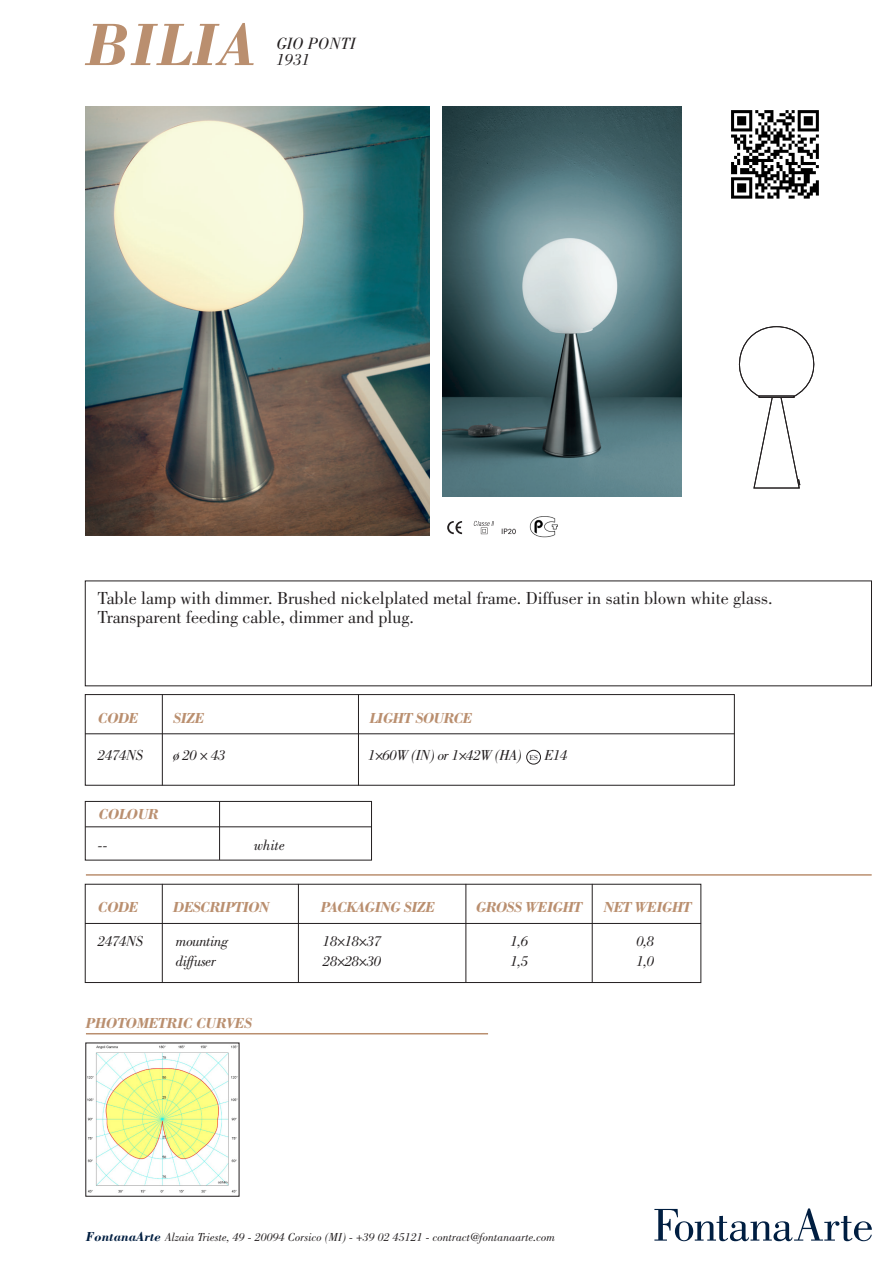
<style>
.page{position:relative;width:893px;height:1263px;background:#fff}
.page>*{position:absolute;margin:0;border:0;box-sizing:border-box;transform-origin:0 0}
.t1{font:italic 700 61.65px "Bodoni Std";color:#ba8f6f}
.t2{font:18px "Bodoni Std";color:#231f20}
.t3{font:italic 16.8px "Bodoni Std";color:#231f20}
.t4{font:italic 15px "Bodoni Std";letter-spacing:-.03em;color:#231f20}
.t5{font:italic 700 15px "Bodoni Std";letter-spacing:-.06em;color:#ba8f6f}
.t6{font:italic 700 15px "Bodoni Std";letter-spacing:-.04em;color:#ba8f6f}
.t7{font:italic 12px "Bodoni Std";color:#231f20}
.t8{font:7.5px "Bodoni Std";color:#231f20}
.s1{font-weight:700;font-size:13.5px;color:#001e41}
</style>
<div class="page">
<div style="left:85px;top:694px;width:650px;height:91px;border:1px solid #231f20"></div>
<img style="left:85px;top:106px;width:344px;height:429px">
<svg style="left:447px;top:521px;width:15px;height:13px"></svg>
<svg style="left:473px;top:521px;width:21px;height:13px"></svg>
<svg style="left:502px;top:529px;width:14px;height:5px"></svg>
<hr style="left:162px;top:694px;width:1px;height:91px;background:#231f20">
<hr style="left:358px;top:694px;width:1px;height:91px;background:#231f20">
<hr style="left:85px;top:733px;width:650px;height:1px;background:#231f20">
<svg style="left:654px;top:1208px;width:218px;height:33px"></svg>
<div style="left:85px;top:801px;width:287px;height:59px;border:1px solid #231f20"></div>
<hr style="left:219px;top:801px;width:1px;height:59px;background:#231f20">
<hr style="left:85px;top:826px;width:287px;height:1px;background:#231f20">
<img style="left:731px;top:110px;width:88px;height:89px">
<img style="left:442px;top:106px;width:240px;height:391px">
<img style="left:529px;top:516px;width:29px;height:21px">
<svg style="left:738px;top:326px;width:77px;height:162px"></svg>
<div style="left:759px;top:396px;width:35px;height:2px;border:1px solid #231f20"></div>
<hr style="left:86px;top:1033px;width:402px;height:1px;background:#ba8f6f">
<img style="left:87px;top:1045px;width:150px;height:148px">
<div style="left:526px;top:750px;width:15px;height:14px;border:1px solid #231f20;border-radius:50%"></div>
<div style="left:85px;top:884px;width:616px;height:99px;border:1px solid #231f20"></div>
<hr style="left:162px;top:884px;width:1px;height:99px;background:#231f20">
<hr style="left:298px;top:884px;width:1px;height:99px;background:#231f20">
<hr style="left:466px;top:884px;width:1px;height:99px;background:#231f20">
<hr style="left:592px;top:884px;width:1px;height:99px;background:#231f20">
<hr style="left:85px;top:923px;width:616px;height:1px;background:#231f20">
<hr style="left:86px;top:874px;width:786px;height:2px;background:#ba8f6f">
<p class="t1" style="left:85px;top:7px;width:173px">BILIA</p>
<p class="t3" style="left:277px;top:34px;width:81px">GIO PONTI</p>
<p class="t3" style="left:277px;top:50px;width:35px">1931</p>
<p class="t2" style="left:98px;top:588px;width:676px">Table lamp with dimmer. Brushed nickelplated metal frame. Diffuser in satin blown white glass.</p>
<p class="t2" style="left:98px;top:607px;width:318px">Transparent feeding cable, dimmer and plug.</p>
<p class="t5" style="left:98px;top:708px;width:42px">CODE</p>
<p class="t5" style="left:173px;top:708px;width:33px">SIZE</p>
<p class="t5" style="left:369px;top:708px;width:105px">LIGHT SOURCE</p>
<p class="t4" style="left:98px;top:747px;width:47px">2474NS</p>
<p class="t4" style="left:173px;top:747px;width:54px">ø 20 × 43</p>
<p class="t4" style="left:368px;top:747px;width:155px">1×60W (IN) or 1×42W (HA)</p>
<p class="t4" style="left:545px;top:747px;width:25px">E14</p>
<p class="t8" style="left:530px;top:753px;width:10px">ES</p>
<p class="t5" style="left:98px;top:805px;width:62px">COLOUR</p>
<p class="t4" style="left:98px;top:836px;width:11px">--</p>
<p class="t4" style="left:254px;top:836px;width:32px">white</p>
<p class="t5" style="left:98px;top:898px;width:42px">CODE</p>
<p class="t5" style="left:173px;top:898px;width:98px">DESCRIPTION</p>
<p class="t5" style="left:320px;top:898px;width:116px">PACKAGING SIZE</p>
<p class="t5" style="left:476px;top:898px;width:108px">GROSS WEIGHT</p>
<p class="t5" style="left:603px;top:898px;width:90px">NET WEIGHT</p>
<p class="t4" style="left:98px;top:933px;width:47px">2474NS</p>
<p class="t4" style="left:176px;top:933px;width:54px">mounting</p>
<p class="t4" style="left:323px;top:933px;width:60px">18×18×37</p>
<p class="t4" style="left:510px;top:933px;width:19px">1,6</p>
<p class="t4" style="left:636px;top:933px;width:19px">0,8</p>
<p class="t4" style="left:176px;top:953px;width:42px">diffuser</p>
<p class="t4" style="left:323px;top:953px;width:60px">28×28×30</p>
<p class="t4" style="left:510px;top:953px;width:19px">1,5</p>
<p class="t4" style="left:636px;top:953px;width:19px">1,0</p>
<p class="t6" style="left:85px;top:1014px;width:168px">PHOTOMETRIC CURVES</p>
<p class="t7" style="left:86px;top:1230px;width:471px"><span class="s1">FontanaArte</span> Alzaia Trieste, 49 - 20094 Corsico (MI) - +39 02 45121 - contract@fontanaarte.com</p>
</div>
